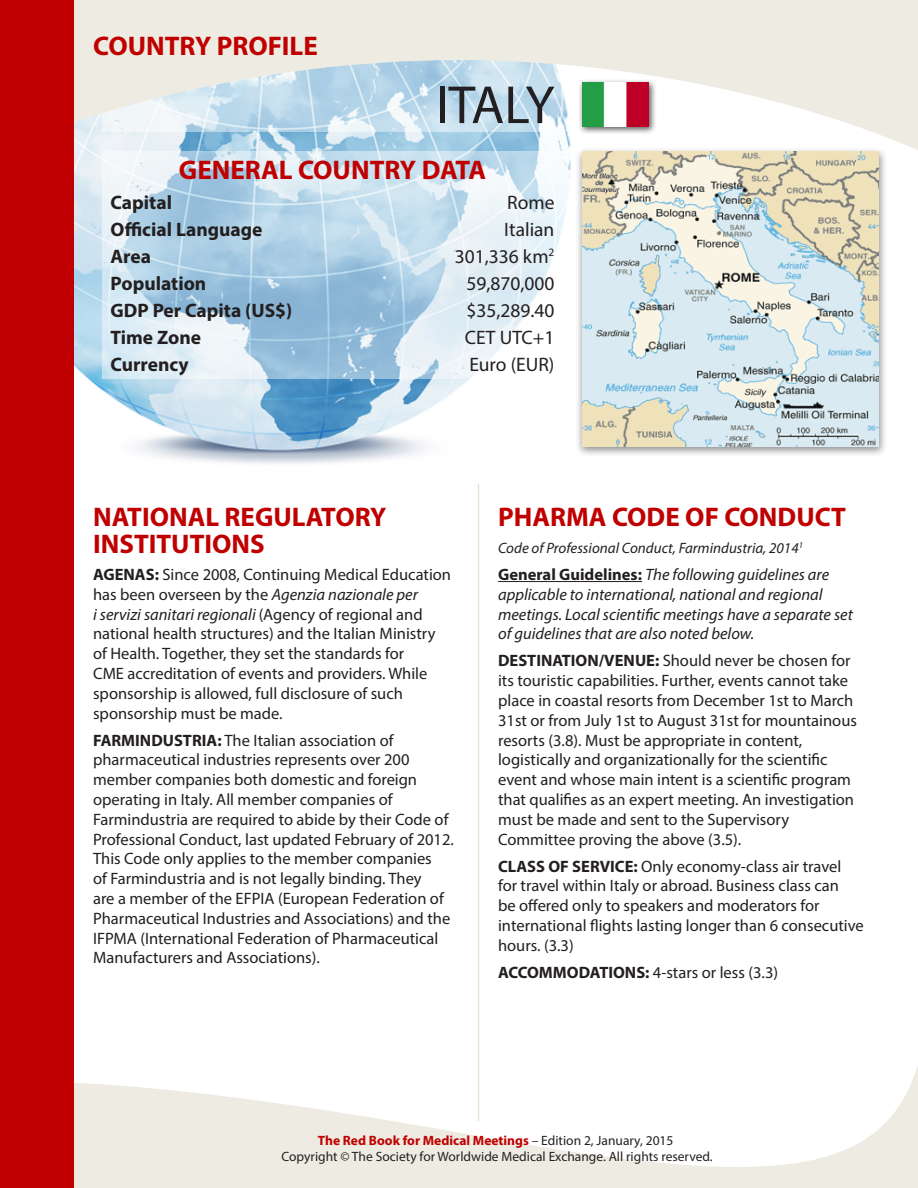
<style>
.page{position:relative;width:918px;height:1188px;background:#fff}
.page>*{position:absolute;margin:0;border:0;box-sizing:border-box;transform-origin:0 0}
.t1{font:54px "Myriad Pro";letter-spacing:-.04em;color:#231f20}
.t2{font:700 27px/27px "Myriad Pro";color:#c00000}
.t3{font:700 19.5px "Myriad Pro";color:#231f20}
.t4{font:19.5px "Myriad Pro";color:#231f20}
.t5{font:16.5px/19.8px "Myriad Pro";color:#231f20}
.t6{font:italic 16.5px/19.8px "Myriad Pro";color:#231f20}
.t7{font:italic 15px "Myriad Pro";color:#231f20}
.t8{font:13.5px "Myriad Pro";color:#231f20}
.t9{font:700 13.5px "Myriad Pro";color:#c00000}
.s1{font-weight:700}
.s2{font-style:italic}
.s3{font-weight:700;font-style:normal}
.s4{font-weight:400;color:#231f20}
</style>
<div class="page">
<img style="left:73px;top:157px;width:407px;height:360px">
<svg style="left:102px;top:157px;width:469px;height:222px"></svg>
<svg style="left:73px;top:0;width:845px;height:157px;background:#e2e8e8"></svg>
<svg style="left:73px;top:970px;width:845px;height:218px"></svg>
<div style="left:0;top:0;width:73px;height:1188px;background:#c00000"></div>
<hr style="left:478px;top:484px;width:1px;height:637px;background:#e7e4d5">
<hr style="left:498px;top:581px;width:144px;height:1px;background:#231f20">
<div style="left:578px;top:79px;width:79px;height:56px;background:#231f20;opacity:.75"></div>
<img style="left:582px;top:83px;width:66px;height:44px">
<div style="left:575px;top:147px;width:313px;height:310px;background:#231f20;opacity:.5"></div>
<img style="left:582px;top:152px;width:297px;height:294px">
<p class="t2" style="left:93px;top:31px;width:226px">COUNTRY PROFILE</p>
<p class="t1" style="left:436px;top:72px;width:120px">ITALY</p>
<p class="t2" style="left:179px;top:155px;width:309px">GENERAL COUNTRY DATA</p>
<p class="t3" style="left:111px;top:189px;width:63px">Capital</p>
<p class="t3" style="left:111px;top:216px;width:153px">Official Language</p>
<p class="t3" style="left:111px;top:243px;width:42px">Area</p>
<p class="t3" style="left:111px;top:270px;width:97px">Population</p>
<p class="t3" style="left:111px;top:297px;width:183px">GDP Per Capita (US$)</p>
<p class="t3" style="left:111px;top:324px;width:92px">Time Zone</p>
<p class="t3" style="left:111px;top:351px;width:80px">Currency</p>
<p class="t4" style="left:507px;top:190px;width:49px">Rome</p>
<p class="t4" style="left:504px;top:217px;width:52px">Italian</p>
<p class="t4" style="left:455px;top:244px;width:101px">301,336 km<sup>2</sup></p>
<p class="t4" style="left:466px;top:271px;width:90px">59,870,000</p>
<p class="t4" style="left:466px;top:298px;width:90px">$35,289.40</p>
<p class="t4" style="left:465px;top:325px;width:91px">CET UTC+1</p>
<p class="t4" style="left:469px;top:352px;width:87px">Euro (EUR)</p>
<p class="t2" style="left:93px;top:502px;width:295px">NATIONAL REGULATORY<br>INSTITUTIONS</p>
<p class="t5" style="left:93px;top:564px;width:360px"><span class="s1">AGENAS:</span> Since 2008, Continuing Medical Education has been overseen by the <span class="s2">Agenzia nazionale per<br>i servizi sanitari regionali</span> (Agency of regional and national health structures) and the Italian Ministry of Health. Together, they set the standards for<br>CME accreditation of events and providers. While sponsorship is allowed, full disclosure of such sponsorship must be made.</p>
<p class="t5" style="left:93px;top:730px;width:362px"><span class="s1">FARMINDUSTRIA:</span> The Italian association of pharmaceutical industries represents over 200 member companies both domestic and foreign operating in Italy. All member companies of Farmindustria are required to abide by their Code of Professional Conduct, last updated February of 2012.<br>This Code only applies to the member companies<br>of Farmindustria and is not legally binding. They<br>are a member of the EFPIA (European Federation of Pharmaceutical Industries and Associations) and the IFPMA (International Federation of Pharmaceutical Manufacturers and Associations).</p>
<p class="t2" style="left:498px;top:502px;width:349px">PHARMA CODE OF CONDUCT</p>
<p class="t7" style="left:498px;top:539px;width:306px">Code of Professional Conduct, Farmindustria, 2014<sup>1</sup></p>
<p class="t6" style="left:498px;top:564px;width:356px"><span class="s3">General Guidelines:</span> The following guidelines are applicable to international, national and regional meetings. Local scientific meetings have a separate set of guidelines that are also noted below.</p>
<p class="t5" style="left:498px;top:651px;width:360px"><span class="s1">DESTINATION/VENUE:</span> Should never be chosen for its touristic capabilities. Further, events cannot take place in coastal resorts from December 1st to March 31st or from July 1st to August 31st for mountainous resorts (3.8). Must be appropriate in content, logistically and organizationally for the scientific event and whose main intent is a scientific program that qualifies as an expert meeting. An investigation must be made and sent to the Supervisory Committee proving the above (3.5).</p>
<p class="t5" style="left:498px;top:856px;width:367px"><span class="s1">CLASS OF SERVICE:</span> Only economy-class air travel for travel within Italy or abroad. Business class can<br>be offered only to speakers and moderators for international flights lasting longer than 6 consecutive hours. (3.3)</p>
<p class="t5" style="left:498px;top:962px;width:282px"><span class="s1">ACCOMMODATIONS:</span> 4-stars or less (3.3)</p>
<p class="t9" style="left:318px;top:1132px;width:357px">The Red Book for Medical Meetings <span class="s4">– Edition 2, January, 2015</span></p>
<p class="t8" style="left:282px;top:1148px;width:433px">Copyright © The Society for Worldwide Medical Exchange. All rights reserved.</p>
</div>
